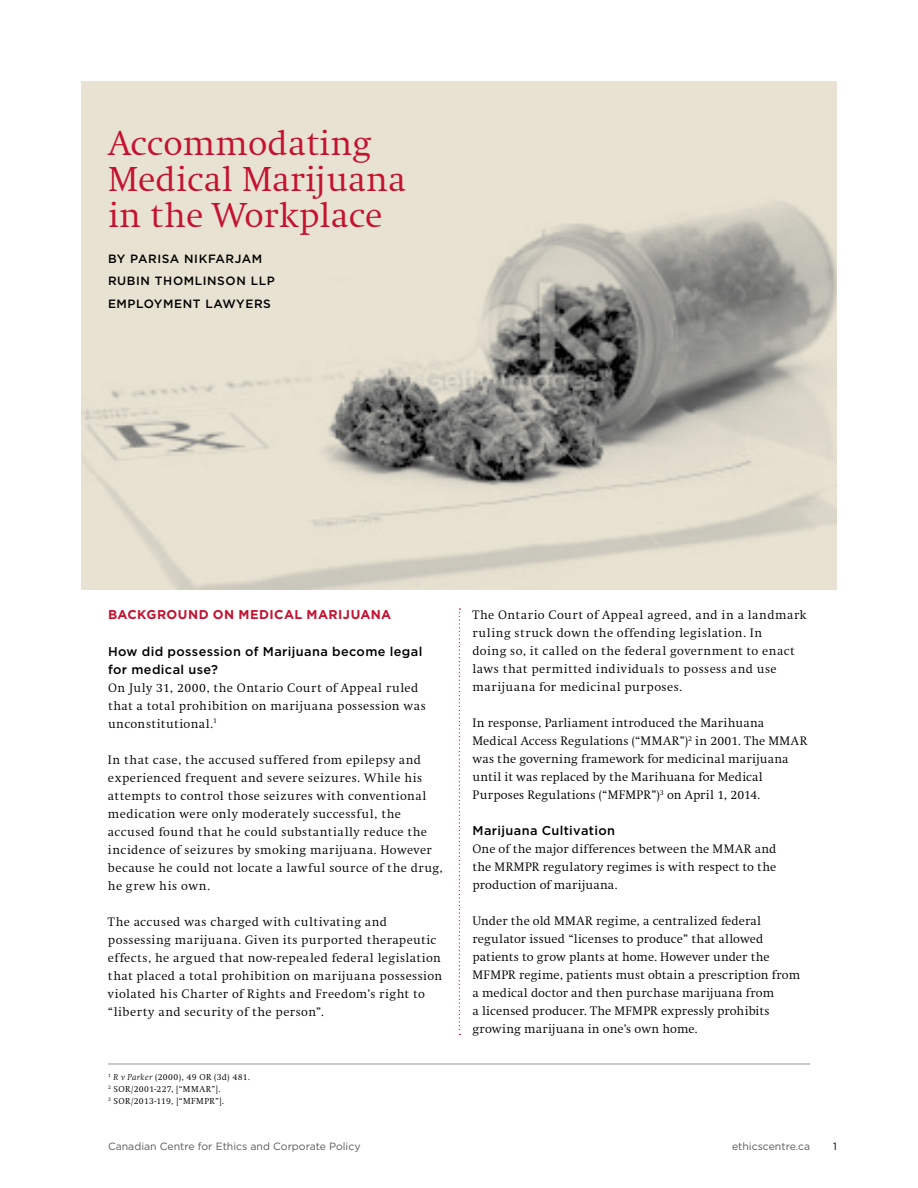
<style>
.page{position:relative;width:918px;height:1188px;background:#fff}
.page>*{position:absolute;margin:0;border:0;box-sizing:border-box;transform-origin:0 0}
.t1{font:300 36px/36px "Swift EF";color:#c41230}
.t2{font:300 12.75px/18px "Swift EF";letter-spacing:.025em;color:#000}
.t3{font:500 12.75px/18px "Gotham";letter-spacing:.03em;color:#000}
.t4{font:700 12.75px "Gotham";letter-spacing:.03em;color:#c41230}
.t5{font:500 12px/22.5px "Gotham";letter-spacing:.05em;color:#000}
.t6{font:10.5px "Gotham";color:#58595b}
.t7{font:10.5px "Gotham";color:#000}
.t8{font:300 9px/12px "Swift EF";letter-spacing:.045em;color:#000}
.s1{font-style:italic}
</style>
<div class="page">
<img style="left:81px;top:81px;width:756px;height:509px">
<svg style="left:459px;top:608px;width:1px;height:427px"></svg>
<hr style="left:108px;top:1064px;width:702px;height:1px;background:#939598">
<h1 class="t1" style="left:108px;top:126px;width:300px">Accommodating<br>Medical Marijuana in the Workplace</h1>
<p class="t5" style="left:108px;top:247px;width:168px">by Parisa Nikfarjam<br>RUBI N THOM LI NSON LLP<br>Emplo</p>
<p class="t5" style="left:154px;top:292px;width:30px">yment</p>
<p class="t5" style="left:205px;top:292px;width:67px">Lawyers</p>
<p class="t4" style="left:108px;top:607px;width:285px">BACKGROUND ON MEDICAL MARIJUANA</p>
<p class="t3" style="left:108px;top:642px;width:316px">How did possession of Marijuana become legal for medical use?</p>
<p class="t2" style="left:108px;top:679px;width:319px">On July 31, 2000, the Ontario Court of Appeal ruled that a total prohibition on marijuana possession was unconstitutional.<sup>1</sup></p>
<p class="t2" style="left:108px;top:751px;width:336px">In that case, the accused suffered from epilepsy and experienced frequent and severe seizures. While his attempts to control those seizures with conventional medication were only moderately successful, the accused found that he could substantially reduce the incidence of seizures by smoking marijuana. However because he could not locate a lawful source of the drug, he grew his own.</p>
<p class="t2" style="left:108px;top:913px;width:336px">The accused was charged with cultivating and possessing marijuana. Given its purported therapeutic effects, he argued that now-repealed federal legislation that placed a total prohibition on marijuana possession violated his Charter of Rights and Freedom’s right to “liberty and security of the person”.</p>
<p class="t8" style="left:108px;top:1071px;width:143px"><sup>1</sup> <span class="s1">R v Parker</span> (2000), 49 OR (3d) 481.<br><sup>2</sup> SOR/2001-227, [“MMAR”].<br><sup>3</sup> SOR/2013-119, [“MFMPR”].</p>
<p class="t2" style="left:472px;top:606px;width:336px">The Ontario Court of Appeal agreed, and in a landmark ruling struck down the offending legislation. In<br>doing so, it called on the federal government to enact laws that permitted individuals to possess and use marijuana for medicinal purposes.</p>
<p class="t2" style="left:472px;top:714px;width:336px">In response, Parliament introduced the Marihuana Medical Access Regulations (“MMAR”)<sup>2</sup> in 2001. The MMAR was the governing framework for medicinal marijuana until it was replaced by the Marihuana for Medical Purposes Regulations (“MFMPR”)<sup>3</sup> on April 1, 2014.</p>
<p class="t3" style="left:472px;top:821px;width:144px">Marijuana Cultivation</p>
<p class="t2" style="left:472px;top:840px;width:305px;text-align:justify">One of the major differences between the MMAR and the MRMPR regulatory regimes is with respect to the production of marijuana.</p>
<p class="t2" style="left:472px;top:912px;width:329px">Under the old MMAR regime, a centralized federal regulator issued “licenses to produce” that allowed patients to grow plants at home. However under the MFMPR regime, patients must obtain a prescription from a medical doctor and then purchase marijuana from<br>a licensed producer. The MFMPR expressly prohibits growing marijuana in one’s own home.</p>
<p class="t6" style="left:108px;top:1139px;width:254px">Canadian Centre for Ethics and Corporate Policy</p>
<p class="t6" style="left:732px;top:1139px;width:80px">ethicscentre.ca</p>
<p class="t7" style="left:833px;top:1139px;width:5px">1</p>
</div>
